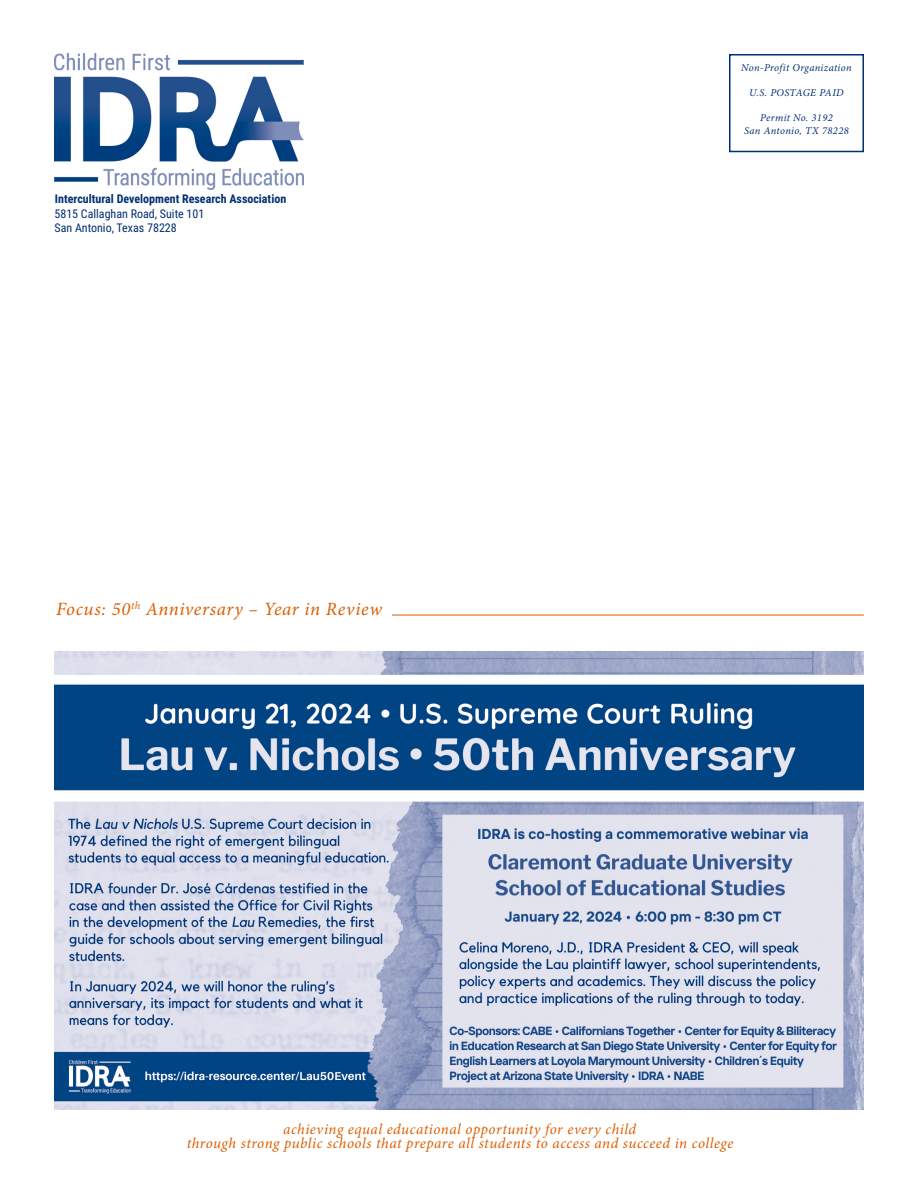
<style>
.page{position:relative;width:918px;height:1188px;background:#fff}
.page>*{position:absolute;margin:0;border:0;box-sizing:border-box;transform-origin:0 0}
.t1{font:italic 18.75px "Minion Pro";letter-spacing:.035em;color:#dc5e00}
.t2{font:italic 15px "Minion Pro";letter-spacing:.03em;color:#dc5e00}
.t3{font:12px "Roboto Condensed";color:#002f73}
.t4{font:700 12px "Roboto Condensed";color:#002f73}
.t5{font:italic 10.5px "Minion Pro";letter-spacing:.035em;color:#002f73}
</style>
<div class="page">
<div style="left:729px;top:54px;width:135px;height:98px;border:2px solid #002f73"></div>
<img style="left:54px;top:54px;width:250px;height:135px">
<hr style="left:392px;top:615px;width:472px;height:1px;background:#dc5e00">
<img style="left:55px;top:651px;width:809px;height:458px">
<p class="t4" style="left:55px;top:190px;width:233px">Intercultural Development Research Association</p>
<p class="t3" style="left:54px;top:205px;width:151px">5815 Callaghan Road, Suite 101</p>
<p class="t3" style="left:54px;top:220px;width:124px">San Antonio, Texas 78228</p>
<p class="t1" style="left:56px;top:597px;width:327px">Focus: 50<sup>th</sup> Anniversary – Year in Review</p>
<p class="t5" style="left:741px;top:60px;width:112px">Non-Profit Organization</p>
<p class="t5" style="left:749px;top:85px;width:96px">U.S. POSTAGE PAID</p>
<p class="t5" style="left:760px;top:111px;width:74px">Permit No. 3192</p>
<p class="t5" style="left:744px;top:123px;width:106px">San Antonio, TX 78228</p>
<p class="t2" style="left:283px;top:1119px;width:354px">achieving equal educational opportunity for every child</p>
<p class="t2" style="left:187px;top:1132px;width:548px">through strong public schools that prepare all students to access and succeed in college</p>
</div>
